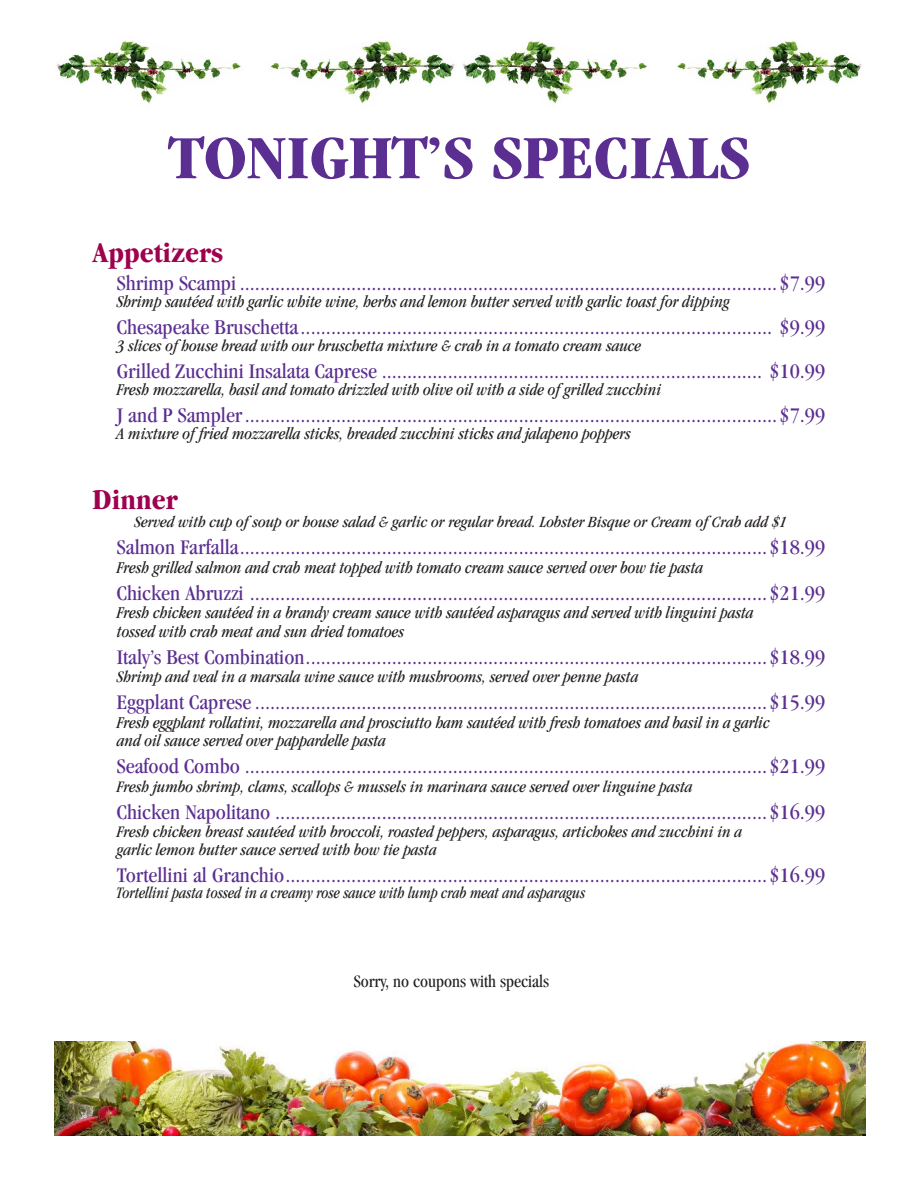
<style>
.page{position:relative;width:918px;height:1188px;background:#fff}
.page>*{position:absolute;margin:0;border:0;box-sizing:border-box;transform-origin:0 0}
.t1{font:700 condensed 63.45px "Garamond";color:#5b2e91;scale:1.11 1}
.t2{font:700 condensed 29.55px "Garamond";color:#9e014e;scale:1.06 1}
.t3{font:condensed 21.45px "Garamond";color:#5b2e91;scale:1.06 1}
.t4{font:condensed 18px "Garamond";color:#231f20}
.t5{font:italic condensed 17.1px/18.6px "Garamond";color:#231f20}
.t6{font:italic condensed 16.65px/18px "Garamond";color:#231f20}
.t7{font:italic condensed 16.5px "Garamond";color:#231f20;scale:.95 1}
.t8{font:italic condensed 16.2px "Garamond";color:#231f20;scale:1.06 1}
</style>
<div class="page">
<img style="left:54px;top:1042px;width:812px;height:93px">
<img style="left:56px;top:41px;width:399px;height:63px">
<img style="left:462px;top:41px;width:400px;height:63px">
<h1 class="t1" style="left:169px;top:122px;width:526px">TONIGHT’S SPECIALS</h1>
<h2 class="t2" style="left:93px;top:235px;width:125px">Appetizers</h2>
<p class="t3" style="left:117px;top:271px;width:670px">Shrimp Scampi ..........................................................................................................$7.99</p>
<p class="t5" style="left:117px;top:293px;width:614px">Shrimp sautéed with garlic white wine, herbs and lemon butter served with garlic toast for dipping</p>
<p class="t3" style="left:117px;top:315px;width:670px">Chesapeake Bruschetta............................................................................................. $9.99</p>
<p class="t6" style="left:117px;top:336px;width:526px">3 slices of house bread with our bruschetta mixture &amp; crab in a tomato cream sauce</p>
<p class="t3" style="left:117px;top:359px;width:670px">Grilled Zucchini Insalata Caprese ........................................................................... $10.99</p>
<p class="t5" style="left:117px;top:380px;width:546px">Fresh mozzarella, basil and tomato drizzled with olive oil with a side of grilled zucchini</p>
<p class="t3" style="left:117px;top:403px;width:670px">J and P Sampler.........................................................................................................$7.99</p>
<p class="t5" style="left:117px;top:424px;width:515px">A mixture of fried mozzarella sticks, breaded zucchini sticks and jalapeno poppers</p>
<h2 class="t2" style="left:93px;top:482px;width:82px">Dinner</h2>
<p class="t8" style="left:134px;top:513px;width:617px">Served with cup of soup or house salad &amp; garlic or regular bread. Lobster Bisque or Cream of Crab add $1</p>
<p class="t3" style="left:117px;top:536px;width:670px">Salmon Farfalla........................................................................................................$18.99</p>
<p class="t5" style="left:117px;top:558px;width:588px">Fresh grilled salmon and crab meat topped with tomato cream sauce served over bow tie pasta</p>
<p class="t3" style="left:117px;top:581px;width:670px">Chicken Abruzzi ......................................................................................................$21.99</p>
<p class="t5" style="left:117px;top:604px;width:638px">Fresh chicken sautéed in a brandy cream sauce with sautéed asparagus and served with linguini pasta tossed with crab meat and sun dried tomatoes</p>
<p class="t3" style="left:117px;top:645px;width:670px">Italy’s Best Combination...........................................................................................$18.99</p>
<p class="t6" style="left:117px;top:668px;width:523px">Shrimp and veal in a marsala wine sauce with mushrooms, served over penne pasta</p>
<p class="t3" style="left:117px;top:691px;width:670px">Eggplant Caprese .....................................................................................................$15.99</p>
<p class="t5" style="left:117px;top:713px;width:654px">Fresh eggplant rollatini, mozzarella and prosciutto ham sautéed with fresh tomatoes and basil in a garlic and oil sauce served over pappardelle pasta</p>
<p class="t3" style="left:117px;top:755px;width:670px">Seafood Combo .......................................................................................................$21.99</p>
<p class="t6" style="left:117px;top:778px;width:577px">Fresh jumbo shrimp, clams, scallops &amp; mussels in marinara sauce served over linguine pasta</p>
<p class="t3" style="left:117px;top:800px;width:670px">Chicken Napolitano .................................................................................................$16.99</p>
<p class="t6" style="left:117px;top:823px;width:627px">Fresh chicken breast sautéed with broccoli, roasted peppers, asparagus, artichokes and zucchini in a garlic lemon butter sauce served with bow tie pasta</p>
<p class="t3" style="left:117px;top:863px;width:670px">Tortellini al Granchio...............................................................................................$16.99</p>
<p class="t7" style="left:116px;top:884px;width:495px">Tortellini pasta tossed in a creamy rose sauce with lump crab meat and asparagus</p>
<p class="t4" style="left:354px;top:971px;width:197px">Sorry, no coupons with specials</p>
</div>
